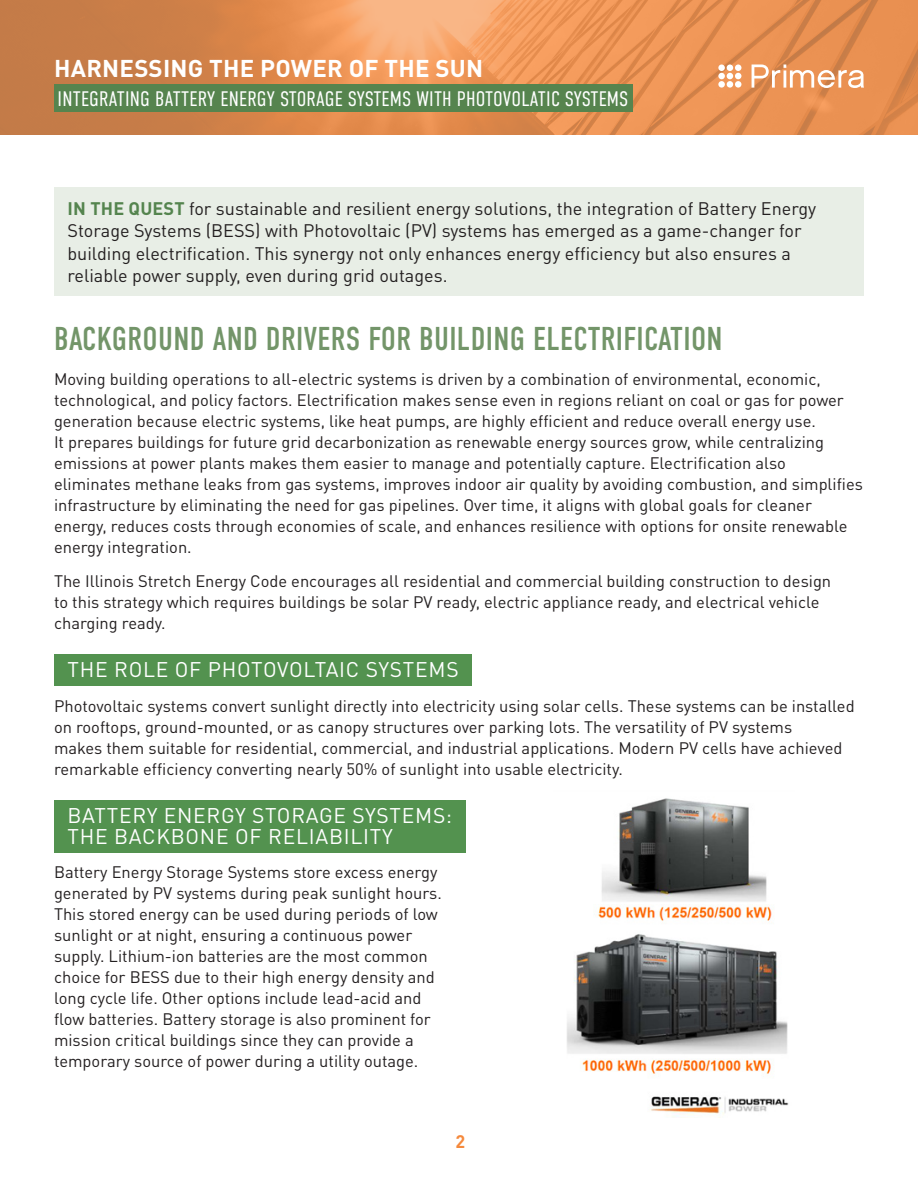
<style>
.page{position:relative;width:918px;height:1188px;background:#fff}
.page>*{position:absolute;margin:0;border:0;box-sizing:border-box;transform-origin:0 0}
.t1{font:33px "DIN Condensed";letter-spacing:.01em;color:#739569}
.t2{font:700 24px "DINOT";letter-spacing:.01em;color:#fff}
.t3{font:21px/21px "DINOT";letter-spacing:.035em;color:#fff}
.t4{font:300 21px "DIN Condensed";letter-spacing:.01em;color:#fff}
.t5{font:18px/22.5px "DINOT";color:#231f20}
.t6{font:700 18px "DINOT";color:#f5893c}
.t7{font:16.5px/21px "DINOT";color:#231f20}
.s1{font-weight:700;color:#54844e}
</style>
<div class="page">
<img style="left:0;top:0;width:918px;height:135px">
<div style="left:54px;top:85px;width:578px;height:27px;background:#56844e"></div>
<div style="left:718px;top:81px;width:7px;height:7px;background:#fff;border-radius:50%"></div>
<div style="left:718px;top:73px;width:7px;height:6px;background:#fff;border-radius:50%"></div>
<div style="left:718px;top:65px;width:7px;height:6px;background:#fff;border-radius:50%"></div>
<div style="left:727px;top:81px;width:6px;height:7px;background:#fff;border-radius:50%"></div>
<div style="left:735px;top:81px;width:6px;height:7px;background:#fff;border-radius:50%"></div>
<svg style="left:727px;top:65px;width:14px;height:14px"></svg>
<svg style="left:752px;top:64px;width:112px;height:24px"></svg>
<div style="left:54px;top:655px;width:418px;height:31px;background:#53924f"></div>
<div style="left:54px;top:800px;width:411px;height:52px;background:#53924f"></div>
<div style="left:54px;top:188px;width:810px;height:108px;background:#e8eee6"></div>
<img style="left:567px;top:798px;width:222px;height:319px">
<h2 class="t2" style="left:54px;top:52px;width:430px">HARNESSING THE POWER OF THE SUN</h2>
<p class="t4" style="left:58px;top:87px;width:572px">INTEGRATING BATTERY ENERGY STORAGE SYSTEMS WITH PHOTOVOLATIC SYSTEMS</p>
<p class="t5" style="left:67px;top:197px;width:750px"><span class="s1">IN THE QUEST</span> for sustainable and resilient energy solutions, the integration of Battery Energy Storage Systems (BESS) with Photovoltaic (PV) systems has emerged as a game-changer for building electrification. This synergy not only enhances energy efficiency but also ensures a reliable power supply, even during grid outages.</p>
<h1 class="t1" style="left:54px;top:321px;width:670px">BACKGROUND AND DRIVERS FOR BUILDING ELECTRIFICATION</h1>
<p class="t7" style="left:54px;top:368px;width:810px">Moving building operations to all-electric systems is driven by a combination of environmental, economic, technological, and policy factors. Electrification makes sense even in regions reliant on coal or gas for power generation because electric systems, like heat pumps, are highly efficient and reduce overall energy use.<br>It prepares buildings for future grid decarbonization as renewable energy sources grow, while centralizing emissions at power plants makes them easier to manage and potentially capture. Electrification also eliminates methane leaks from gas systems, improves indoor air quality by avoiding combustion, and simplifies infrastructure by eliminating the need for gas pipelines. Over time, it aligns with global goals for cleaner energy, reduces costs through economies of scale, and enhances resilience with options for onsite renewable energy integration.</p>
<p class="t7" style="left:54px;top:571px;width:779px">The Illinois Stretch Energy Code encourages all residential and commercial building construction to design to this strategy which requires buildings be solar PV ready, electric appliance ready, and electrical vehicle charging ready.</p>
<p class="t3" style="left:68px;top:659px;width:393px">THE ROLE OF PHOTOVOLTAIC SYSTEMS</p>
<p class="t7" style="left:54px;top:695px;width:802px">Photovoltaic systems convert sunlight directly into electricity using solar cells. These systems can be installed on rooftops, ground-mounted, or as canopy structures over parking lots. The versatility of PV systems<br>makes them suitable for residential, commercial, and industrial applications. Modern PV cells have achieved remarkable efficiency converting nearly 50% of sunlight into usable electricity.</p>
<p class="t3" style="left:68px;top:804px;width:386px">BATTERY ENERGY STORAGE SYSTEMS:<br>THE BACKBONE OF RELIABILITY</p>
<p class="t7" style="left:54px;top:862px;width:389px">Battery Energy Storage Systems store excess energy generated by PV systems during peak sunlight hours.<br>This stored energy can be used during periods of low sunlight or at night, ensuring a continuous power supply. Lithium-ion batteries are the most common choice for BESS due to their high energy density and long cycle life. Other options include lead-acid and flow batteries. Battery storage is also prominent for mission critical buildings since they can provide a temporary source of power during a utility outage.</p>
<p class="t6" style="left:456px;top:1129px;width:11px">2</p>
</div>
